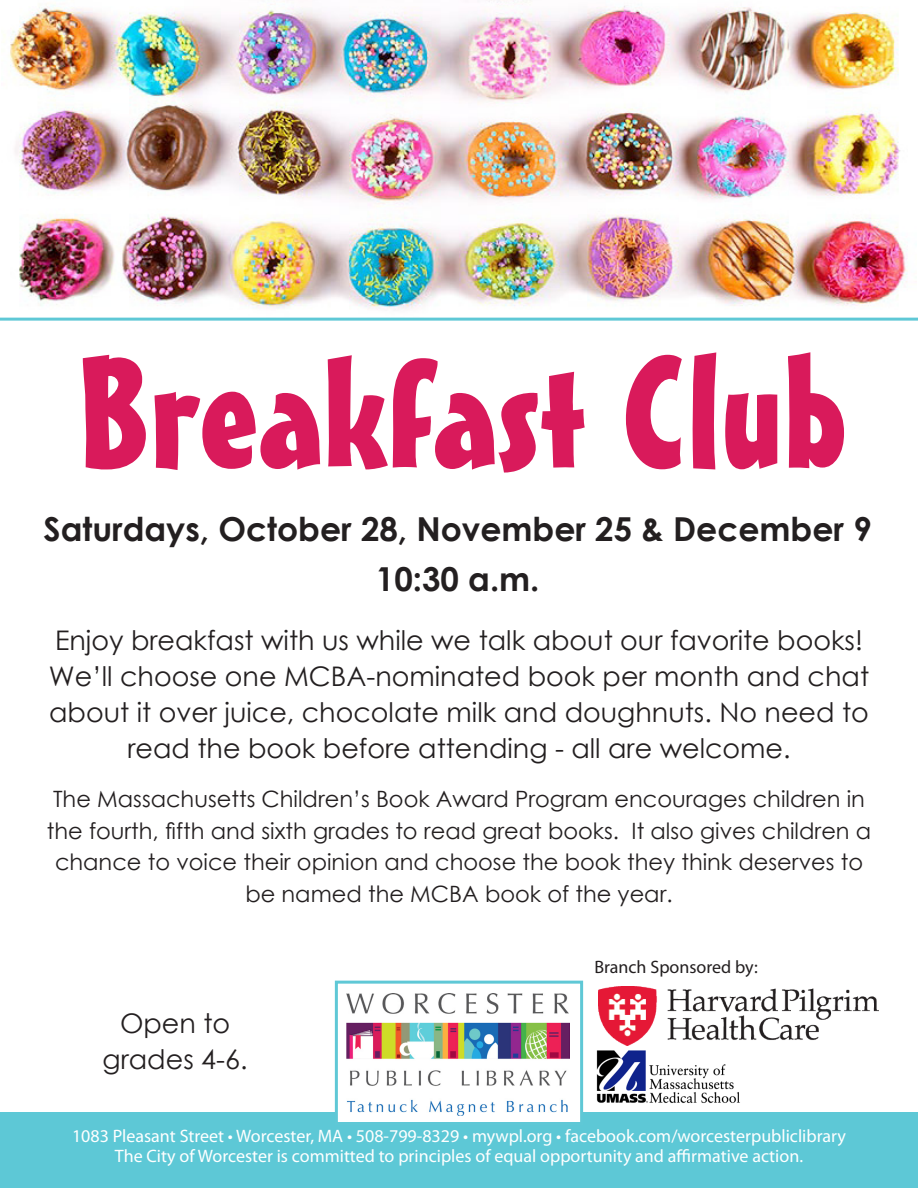
<style>
.page{position:relative;width:918px;height:1188px;background:#fff}
.page>*{position:absolute;margin:0;border:0;box-sizing:border-box;transform-origin:0 0}
.t1{font:154.5px "Massey Wide Normal";color:#d91a5b}
.t2{font:700 33px "Century Gothic";color:#231f20}
.t3{font:27px/36px "Century Gothic";color:#231f20;text-align:center}
.t4{font:22.5px/31.5px "Century Gothic";color:#231f20;text-align:center}
.t5{font:18px "Myriad Pro";color:#fff}
.t6{font:18px "Myriad Pro";color:#231f20}
</style>
<div class="page">
<div style="left:0;top:1113px;width:918px;height:75px;background:#5dc8d6"></div>
<img style="left:0;top:0;width:918px;height:321px">
<img style="left:596px;top:1050px;width:144px;height:53px">
<img style="left:598px;top:986px;width:281px;height:59px">
<div style="left:336px;top:982px;width:246px;height:142px;background:#fff"></div>
<img style="left:346px;top:994px;width:224px;height:121px">
<div style="left:335px;top:981px;width:248px;height:144px;border:3px solid #5fc8d6"></div>
<p class="t1" style="left:76px;top:280px;width:772px">Breakfast Club</p>
<p class="t2" style="left:44px;top:504px;width:830px">Saturdays, October 28, November 25 &amp; December 9</p>
<p class="t2" style="left:376px;top:554px;width:165px">10:30 a.m.</p>
<p class="t3" style="left:49px;top:621px;width:822px">Enjoy breakfast with us while we talk about our favorite books!<br>We’ll choose one MCBA-nominated book per month and chat about it over juice, chocolate milk and doughnuts. No need to read the book before attending - all are welcome.</p>
<p class="t4" style="left:47px;top:783px;width:826px">The Massachusetts Children’s Book Award Program encourages children in the fourth, fifth and sixth grades to read great books. It also gives children a chance to voice their opinion and choose the book they think deserves to be named the MCBA book of the year.</p>
<p class="t3" style="left:120px;top:1005px;width:112px">Open to</p>
<p class="t3" style="left:103px;top:1041px;width:147px">grades 4-6.</p>
<p class="t6" style="left:594px;top:956px;width:165px">Branch Sponsored by:</p>
<p class="t5" style="left:72px;top:1125px;width:776px">1083 Pleasant Street • Worcester, MA • 508-799-8329 • mywpl.org • facebook.com/worcesterpubliclibrary</p>
<p class="t5" style="left:115px;top:1145px;width:690px">The City of Worcester is committed to principles of equal opportunity and affirmative action.</p>
</div>
